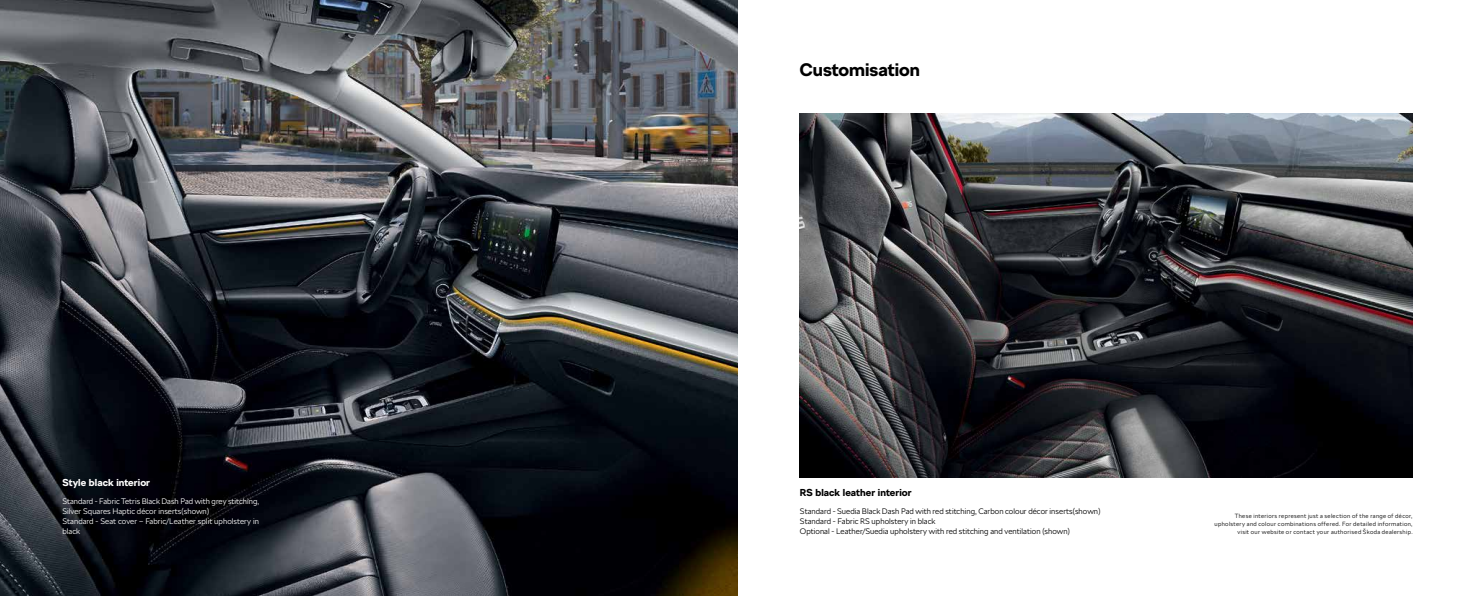
<style>
.page{position:relative;width:1475px;height:596px;background:#fff}
.page>*{position:absolute;margin:0;border:0;box-sizing:border-box;transform-origin:0 0}
.t1{font:700 18px "SKODA Next";color:#000}
.t2{font:700 10px "SKODA Next";letter-spacing:.005em;color:#000}
.t3{font:700 10px "SKODA Next";letter-spacing:.005em;color:#fff}
.t4{font:300 8px/10px "SKODA Next";letter-spacing:.005em;color:#000}
.t5{font:300 8px/10px "SKODA Next";letter-spacing:.005em;color:#fff}
.t6{font:300 6px/8px "SKODA Next";letter-spacing:.06em;color:#000;text-align:right}
</style>
<div class="page">
<img style="left:0;top:0;width:737px;height:595px">
<img style="left:799px;top:113px;width:613px;height:364px">
<p class="t3" style="left:62px;top:475px;width:89px">Style black interior</p>
<p class="t5" style="left:62px;top:495px;width:198px">Standard - Fabric Tetris Black Dash Pad with grey stitching, Silver Squares Haptic décor inserts(shown)<br>Standard - Seat cover – Fabric/Leather split upholstery in black</p>
<h1 class="t1" style="left:799px;top:57px;width:122px">Customisation</h1>
<p class="t2" style="left:799px;top:485px;width:113px">RS black leather interior</p>
<p class="t4" style="left:799px;top:505px;width:302px">Standard - Suedia Black Dash Pad with red stitching, Carbon colour décor inserts(shown)<br>Standard - Fabric RS upholstery in black<br>Optional - Leather/Suedia upholstery with red stitching and ventilation (shown)</p>
<p class="t6" style="left:1214px;top:511px;width:199px">These interiors represent just a selection of the range of décor, upholstery and colour combinations offered. For detailed information, visit our website or contact your authorised Škoda dealership.</p>
</div>
